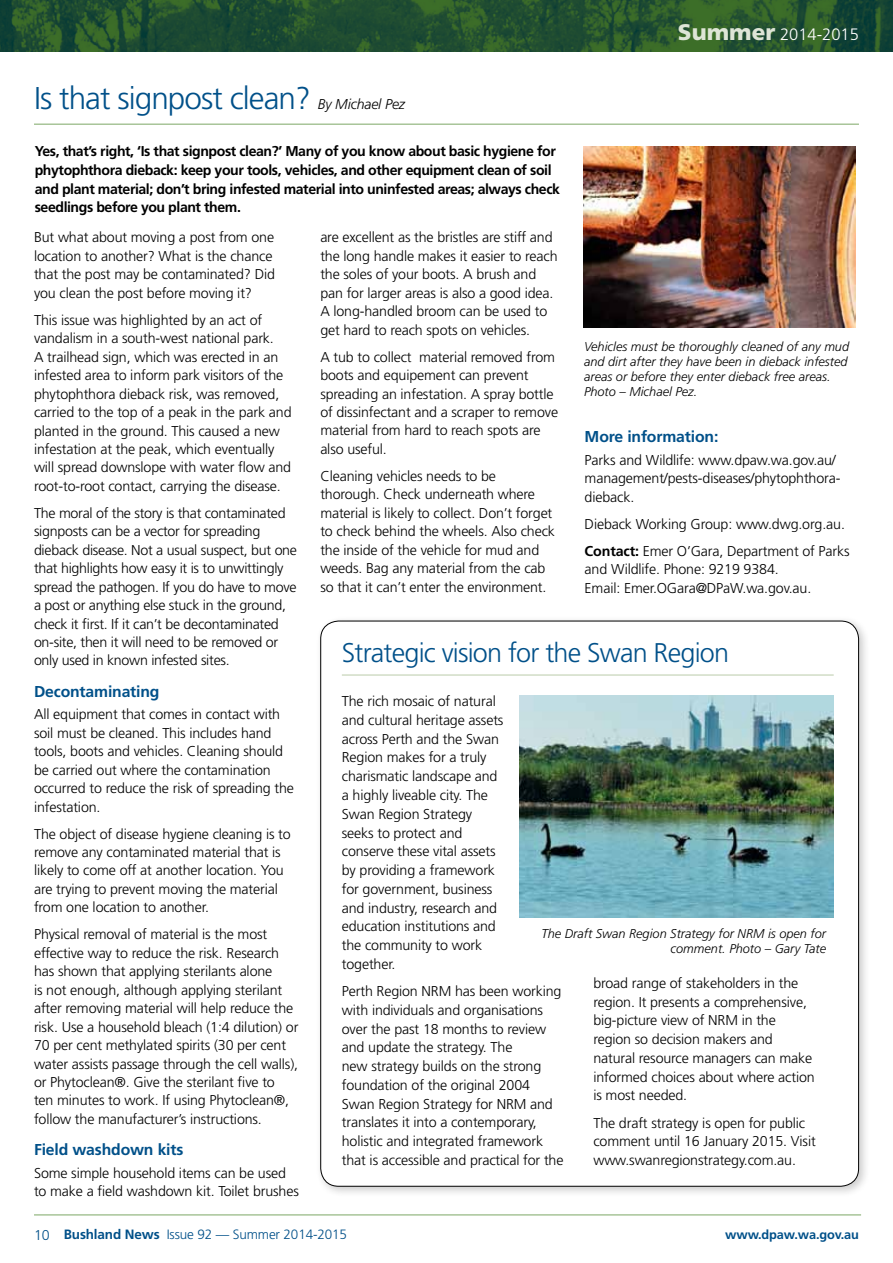
<style>
.page{position:relative;width:893px;height:1263px;background:#fff}
.page>*{position:absolute;margin:0;border:0;box-sizing:border-box;transform-origin:0 0}
.t1{font:300 31.5px "Frutiger";letter-spacing:-.03em;color:#005089}
.t2{font:300 27px "Frutiger";letter-spacing:-.03em;color:#005089}
.t3{font:300 16.5px "Frutiger";color:#fff}
.t4{font:700 15.75px "Frutiger";letter-spacing:-.01em;color:#005089}
.t5{font:300 14.25px/18.5px "Frutiger";letter-spacing:-.01em;color:#000}
.t6{font:700 14.25px/18.8px "Frutiger";letter-spacing:-.03em;color:#000}
.t7{font:300 14.25px "Frutiger";color:#005089}
.t8{font:300 13.5px "Frutiger";letter-spacing:-.01em;color:#005089}
.t9{font:italic 300 12.75px/15px "Frutiger";color:#000;text-align:right}
.t10{font:700 12.75px "Frutiger";letter-spacing:-.01em;color:#005089}
.s1{font-weight:900;font-size:22.5px;color:#dee5d6}
.s2{font-style:italic;font-size:14.25px;color:#000}
.s3{font-weight:700}
</style>
<div class="page">
<img style="left:0;top:0;width:892px;height:51px">
<hr style="left:892px;top:0;width:1px;height:1263px;background:#e5ebdf">
<hr style="left:34px;top:1215px;width:827px;height:1px;background:#7ca765">
<hr style="left:34px;top:124px;width:825px;height:1px;background:#7ca765">
<img style="left:584px;top:146px;width:272px;height:182px">
<div style="left:315px;top:615px;width:555px;height:582px;background:#000;opacity:.2"></div>
<div style="left:321px;top:621px;width:538px;height:565px;background:#fff;border-radius:18px"></div>
<img style="left:520px;top:695px;width:313px;height:222px">
<hr style="left:342px;top:674px;width:492px;height:2px;background:#d1dcc6">
<p class="t3" style="left:678px;top:25px;width:182px"><span class="s1">Summer</span> 2014-2015</p>
<h1 class="t1" style="left:34px;top:80px;width:373px">Is that signpost clean? <span class="s2">By Michael Pez</span></h1>
<p class="t6" style="left:35px;top:142px;width:527px">Yes, that’s right, ‘Is that signpost clean?’ Many of you know about basic hygiene for phytophthora dieback: keep your tools, vehicles, and other equipment clean of soil and plant material; don’t bring infested material into uninfested areas; always check seedlings before you plant them.</p>
<p class="t5" style="left:34px;top:228px;width:242px">But what about moving a post from one location to another? What is the chance that the post may be contaminated? Did you clean the post before moving it?</p>
<p class="t5" style="left:34px;top:311px;width:259px">This issue was highlighted by an act of vandalism in a south-west national park.<br>A trailhead sign, which was erected in an infested area to inform park visitors of the phytophthora dieback risk, was removed, carried to the top of a peak in the park and planted in the ground. This caused a new infestation at the peak, which eventually will spread downslope with water flow and root-to-root contact, carrying the disease.</p>
<p class="t5" style="left:34px;top:504px;width:265px">The moral of the story is that contaminated signposts can be a vector for spreading dieback disease. Not a usual suspect, but one that highlights how easy it is to unwittingly spread the pathogen. If you do have to move a post or anything else stuck in the ground, check it first. If it can’t be decontaminated on-site, then it will need to be removed or only used in known infested sites.</p>
<p class="t4" style="left:34px;top:682px;width:127px">Decontaminating</p>
<p class="t5" style="left:34px;top:705px;width:261px">All equipment that comes in contact with soil must be cleaned. This includes hand tools, boots and vehicles. Cleaning should be carried out where the contamination occurred to reduce the risk of spreading the infestation.</p>
<p class="t5" style="left:34px;top:825px;width:258px">The object of disease hygiene cleaning is to remove any contaminated material that is likely to come off at another location. You are trying to prevent moving the material from one location to another.</p>
<p class="t5" style="left:34px;top:925px;width:266px">Physical removal of material is the most effective way to reduce the risk. Research has shown that applying sterilants alone<br>is not enough, although applying sterilant after removing material will help reduce the risk. Use a household bleach (1:4 dilution) or 70 per cent methylated spirits (30 per cent water assists passage through the cell walls), or Phytoclean®. Give the sterilant five to<br>ten minutes to work. If using Phytoclean®, follow the manufacturer’s instructions.</p>
<p class="t4" style="left:34px;top:1140px;width:151px">Field washdown kits</p>
<p class="t5" style="left:34px;top:1164px;width:266px">Some simple household items can be used to make a field washdown kit. Toilet brushes</p>
<p class="t5" style="left:320px;top:228px;width:239px">are excellent as the bristles are stiff and the long handle makes it easier to reach the soles of your boots. A brush and pan for larger areas is also a good idea.<br>A long-handled broom can be used to get hard to reach spots on vehicles.</p>
<p class="t5" style="left:320px;top:348px;width:239px">A tub to collect material removed from boots and equipement can prevent spreading an infestation. A spray bottle of dissinfectant and a scraper to remove material from hard to reach spots are also useful.</p>
<p class="t5" style="left:320px;top:467px;width:236px">Cleaning vehicles needs to be thorough. Check underneath where material is likely to collect. Don’t forget to check behind the wheels. Also check the inside of the vehicle for mud and weeds. Bag any material from the cab so that it can’t enter the environment.</p>
<p class="t9" style="left:584px;top:340px;width:267px;text-align:left">Vehicles must be thoroughly cleaned of any mud and dirt after they have been in dieback infested areas or before they enter dieback free areas.<br>Photo – Michael Pez.</p>
<p class="t4" style="left:585px;top:428px;width:135px">More information:</p>
<p class="t5" style="left:585px;top:451px;width:257px">Parks and Wildlife: www.dpaw.wa.gov.au/ management/pests-diseases/phytophthora&shy;dieback.</p>
<p class="t5" style="left:585px;top:511px;width:267px;line-height:27px">Dieback Working Group: www.dwg.org.au.<br><span class="s3">Contact:</span> Emer O’Gara, Department of Parks</p>
<p class="t5" style="left:585px;top:560px;width:228px">and Wildlife. Phone: 9219 9384.<br>Email: Emer.OGara@DPaW.wa.gov.au.</p>
<h2 class="t2" style="left:342px;top:637px;width:389px">Strategic vision for the Swan Region</h2>
<p class="t5" style="left:342px;top:692px;width:163px">The rich mosaic of natural and cultural heritage assets across Perth and the Swan<br>Region makes for a truly charismatic landscape and a highly liveable city. The<br>Swan Region Strategy seeks to protect and conserve these vital assets by providing a framework for government, business and industry, research and education institutions and the community to work together.</p>
<p class="t5" style="left:342px;top:982px;width:223px">Perth Region NRM has been working with individuals and organisations over the past 18 months to review and update the strategy. The<br>new strategy builds on the strong foundation of the original 2004<br>Swan Region Strategy for NRM and translates it into a contemporary, holistic and integrated framework that is accessible and practical for the</p>
<p class="t5" style="left:593px;top:974px;width:223px">broad range of stakeholders in the region. It presents a comprehensive, big-picture view of NRM in the region so decision makers and natural resource managers can make informed choices about where action is most needed.</p>
<p class="t9" style="left:541px;top:926px;width:286px">The Draft Swan Region Strategy for NRM is open for comment. Photo – Gary Tate</p>
<p class="t5" style="left:593px;top:1113px;width:224px">The draft strategy is open for public comment until 16 January 2015. Visit www.swanregionstrategy.com.au.</p>
<p class="t7" style="left:34px;top:1227px;width:17px">10</p>
<p class="t10" style="left:725px;top:1226px;width:135px">www.dpaw.wa.gov.au</p>
<p class="t8" style="left:64px;top:1227px;width:285px"><span class="s3">Bushland News</span> Issue 92 — Summer 2014-2015</p>
</div>
